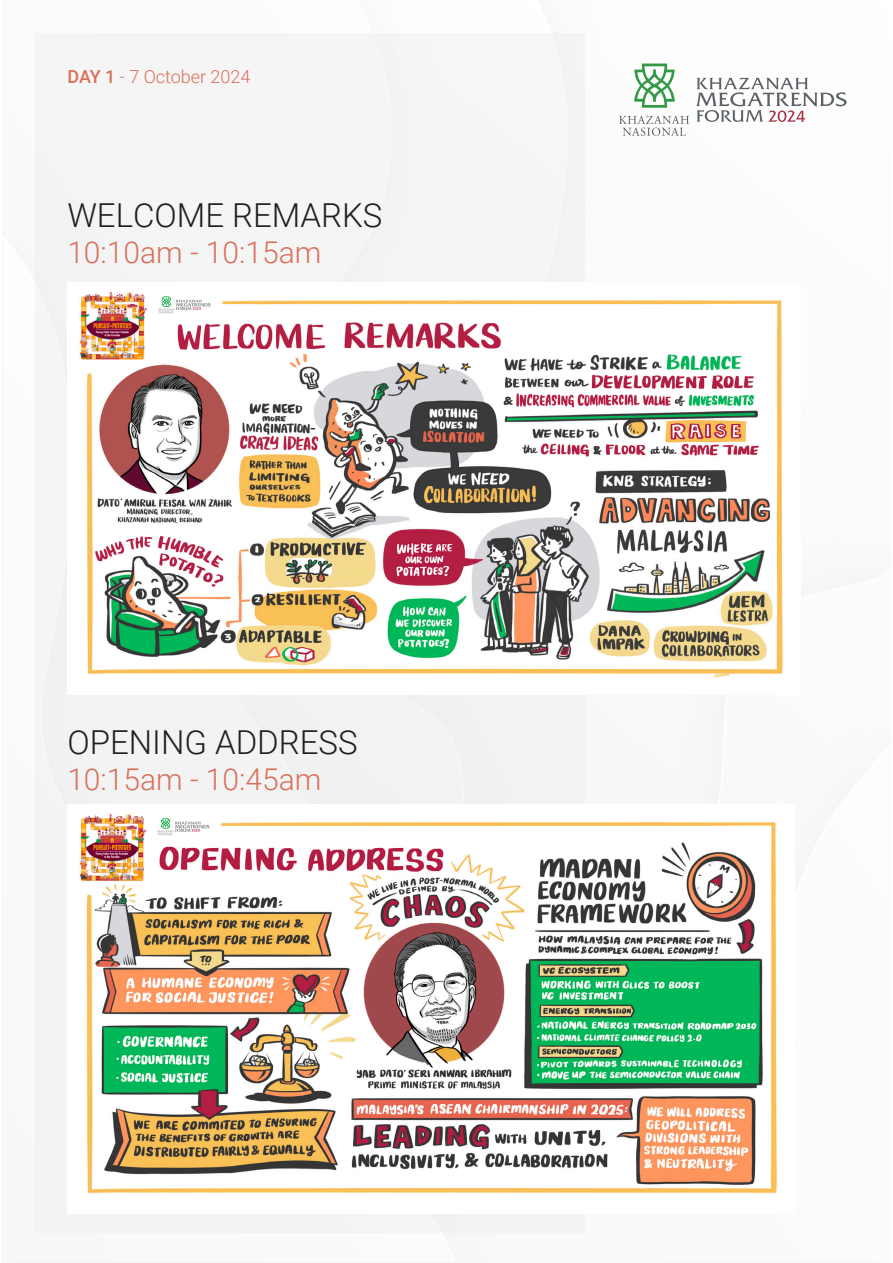
<style>
.page{position:relative;width:893px;height:1263px;background:#fff}
.page>*{position:absolute;margin:0;border:0;box-sizing:border-box;transform-origin:0 0}
.t1{font:300 33px "Roboto";color:#231f20}
.t2{font:300 30px "Roboto";color:#d97059}
.t3{font:300 18px "Roboto";color:#d97059}
.s1{font-weight:500}
</style>
<div class="page">
<svg style="left:696px;top:78px;width:151px;height:44px"></svg>
<svg style="left:634px;top:64px;width:41px;height:44px"></svg>
<svg style="left:619px;top:116px;width:70px;height:20px"></svg>
<div style="left:35px;top:34px;width:550px;height:1199px;background:#f1f1f2"></div>
<img style="left:67px;top:283px;width:716px;height:412px">
<img style="left:67px;top:805px;width:710px;height:409px">
<p class="t3" style="left:67px;top:64px;width:185px"><span class="s1">DAY 1</span> - 7 October 2024</p>
<p class="t1" style="left:67px;top:192px;width:317px">WELCOME REMARKS</p>
<p class="t2" style="left:67px;top:232px;width:256px">10:10am - 10:15am</p>
<p class="t1" style="left:67px;top:719px;width:292px">OPENING ADDRESS</p>
<p class="t2" style="left:67px;top:758px;width:256px">10:15am - 10:45am</p>
</div>
